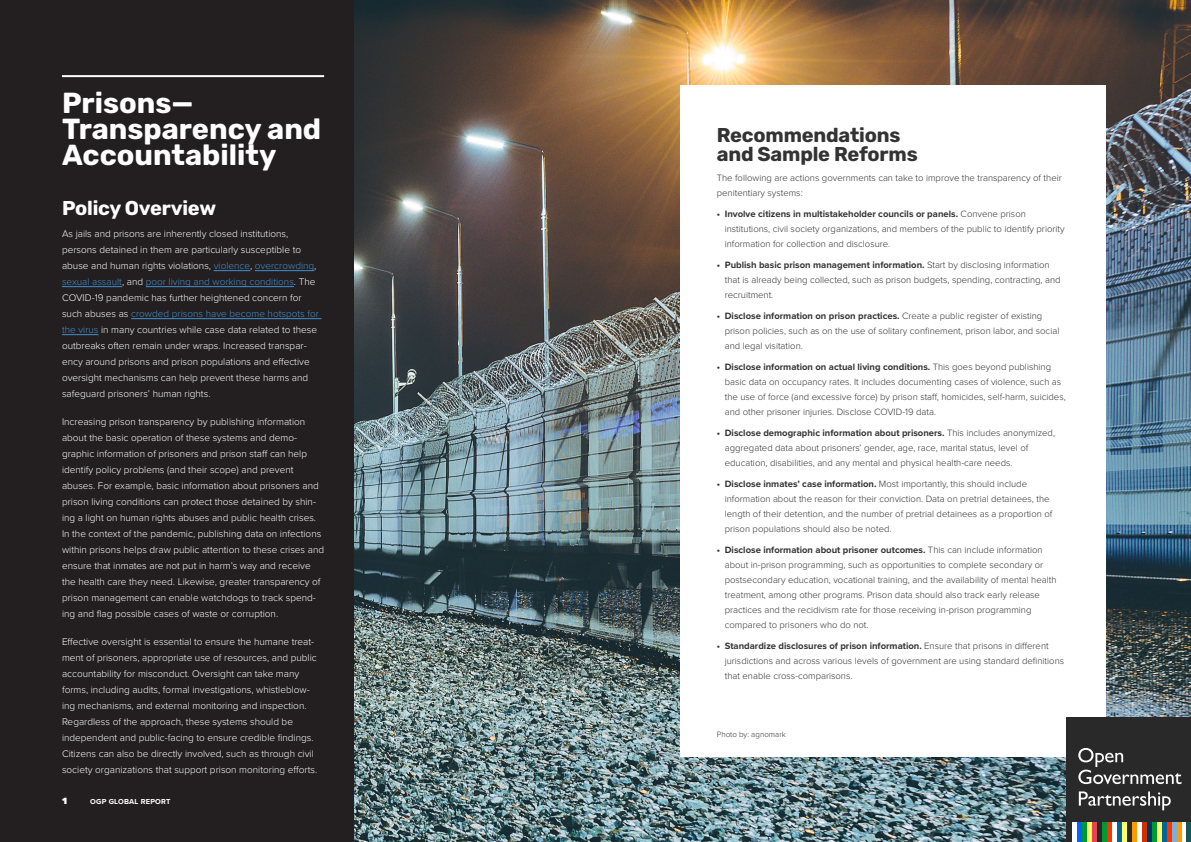
<style>
.page{position:relative;width:1191px;height:842px;background:#fff}
.page>*{position:absolute;margin:0;border:0;box-sizing:border-box;transform-origin:0 0}
.Key_Points_Heading{font:700 29px/26px "Rubik";color:#fff}
.Heading_3{font:700 20px/19px "Rubik";letter-spacing:-.01em;color:#323332}
.Heading_3-2{font:700 20px "Rubik";letter-spacing:-.01em;color:#fff}
.overview_text{font:300 10px/16px "Proxima Nova";color:#fff}
.Body_Copy{font:300 9.5px/15px "Proxima Nova";color:#323332}
.Body_Copy-2{font:900 9px "Rubik";color:#fff}
.Photo_Caption{font:300 8px "Proxima Nova";color:#323332}
.Body_Copy-3{font:700 7.5px "Proxima Nova";letter-spacing:.025em;color:#fff}
.s1{color:#428ecc}
.s2{font-weight:700}
</style>
<div class="page">
<img style="left:353px;top:0;width:838px;height:842px">
<div style="left:680px;top:85px;width:426px;height:672px;background:#fff"></div>
<div style="left:0;top:0;width:353px;height:842px;background:#231f20"></div>
<hr style="left:62px;top:75px;width:262px;height:2px;background:#fff">
<hr style="left:214px;top:270px;width:36px;height:1px;background:#428ecc">
<hr style="left:255px;top:270px;width:59px;height:1px;background:#428ecc">
<hr style="left:62px;top:286px;width:60px;height:1px;background:#428ecc">
<hr style="left:146px;top:286px;width:148px;height:1px;background:#428ecc">
<hr style="left:131px;top:318px;width:190px;height:1px;background:#428ecc">
<hr style="left:62px;top:334px;width:37px;height:1px;background:#428ecc">
<div style="left:1066px;top:717px;width:125px;height:125px;background:#292929"></div>
<div style="left:1071px;top:822px;width:5px;height:20px;background:#fff"></div>
<div style="left:1076px;top:822px;width:5px;height:20px;background:#06f"></div>
<div style="left:1081px;top:822px;width:5px;height:20px;background:#093"></div>
<div style="left:1086px;top:822px;width:5px;height:20px;background:#ff6"></div>
<div style="left:1091px;top:822px;width:5px;height:20px;background:#e94250"></div>
<div style="left:1101px;top:822px;width:5px;height:20px;background:#093"></div>
<div style="left:1106px;top:822px;width:5px;height:20px;background:#f30"></div>
<div style="left:1111px;top:822px;width:5px;height:20px;background:#fff"></div>
<div style="left:1116px;top:822px;width:5px;height:20px;background:#069"></div>
<div style="left:1121px;top:822px;width:5px;height:20px;background:#ff6"></div>
<div style="left:1131px;top:822px;width:5px;height:20px;background:#f90"></div>
<div style="left:1136px;top:822px;width:5px;height:20px;background:#fff"></div>
<div style="left:1141px;top:822px;width:5px;height:20px;background:#c30"></div>
<div style="left:1146px;top:822px;width:5px;height:20px;background:#036"></div>
<div style="left:1151px;top:822px;width:5px;height:20px;background:#093"></div>
<div style="left:1156px;top:822px;width:5px;height:20px;background:#ff6"></div>
<div style="left:1161px;top:822px;width:5px;height:20px;background:#069"></div>
<div style="left:1166px;top:822px;width:5px;height:20px;background:#f30"></div>
<div style="left:1171px;top:822px;width:5px;height:20px;background:#7fafd6"></div>
<div style="left:1176px;top:822px;width:5px;height:20px;background:#f90"></div>
<div style="left:1181px;top:822px;width:5px;height:20px;background:#fff"></div>
<div style="left:1186px;top:822px;width:5px;height:20px;background:#1a5453"></div>
<svg style="left:1078px;top:748px;width:103px;height:36px"></svg>
<svg style="left:1078px;top:791px;width:92px;height:19px"></svg>
<p class="Key_Points_Heading" style="left:62px;top:91px;width:261px">Prisons—<br>Transparency and<br>Accountability</p>
<p class="Heading_3-2" style="left:62px;top:197px;width:156px">Policy Overview</p>
<p class="overview_text" style="left:62px;top:225px;width:258px">As jails and prisons are inherently closed institutions, persons detained in them are particularly susceptible to abuse and human rights violations, <span class="s1">violence</span>, <span class="s1">overcrowding</span>, <span class="s1">sexual assault</span>, and <span class="s1">poor living and working conditions</span>. The COVID-19 pandemic has further heightened concern for such abuses as <span class="s1">crowded prisons have become hotspots for the virus</span> in many countries while case data related to these outbreaks often remain under wraps. Increased transpar&shy;ency around prisons and prison populations and effective oversight mechanisms can help prevent these harms and safeguard prisoners’ human rights.</p>
<p class="overview_text" style="left:62px;top:413px;width:263px">Increasing prison transparency by publishing information about the basic operation of these systems and demo&shy;graphic information of prisoners and prison staff can help identify policy problems (and their scope) and prevent abuses. For example, basic information about prisoners and prison living conditions can protect those detained by shin&shy;ing a light on human rights abuses and public health crises.<br>In the context of the pandemic, publishing data on infections within prisons helps draw public attention to these crises and ensure that inmates are not put in harm’s way and receive the health care they need. Likewise, greater transparency of prison management can enable watchdogs to track spend&shy;ing and flag possible cases of waste or corruption.</p>
<p class="overview_text" style="left:62px;top:633px;width:257px">Effective oversight is essential to ensure the humane treat&shy;ment of prisoners, appropriate use of resources, and public accountability for misconduct. Oversight can take many forms, including audits, formal investigations, whistleblow&shy;ing mechanisms, and external monitoring and inspection.<br>Regardless of the approach, these systems should be independent and public-facing to ensure credible findings.<br>Citizens can also be directly involved, such as through civil society organizations that support prison monitoring efforts.</p>
<p class="Body_Copy-2" style="left:62px;top:795px;width:7px">1</p>
<p class="Body_Copy-3" style="left:90px;top:795px;width:82px">OGP GLOBAL REPORT</p>
<p class="Heading_3" style="left:717px;top:126px;width:202px">Recommendations and Sample Reforms</p>
<p class="Body_Copy" style="left:717px;top:170px;width:346px">The following are actions governments can take to improve the transparency of their penitentiary systems:</p>
<p class="Body_Copy" style="left:725px;top:206px;width:341px;text-indent:-8px"><span class="s2">• Involve citizens in multistakeholder councils or panels.</span> Convene prison institutions, civil society organizations, and members of the public to identify priority information for collection and disclosure.</p>
<p class="Body_Copy" style="left:725px;top:257px;width:337px;text-indent:-8px"><span class="s2">• Publish basic prison management information.</span> Start by disclosing information that is already being collected, such as prison budgets, spending, contracting, and recruitment.</p>
<p class="Body_Copy" style="left:725px;top:308px;width:336px;text-indent:-8px"><span class="s2">• Disclose information on prison practices.</span> Create a public register of existing prison policies, such as on the use of solitary confinement, prison labor, and social and legal visitation.</p>
<p class="Body_Copy" style="left:725px;top:359px;width:342px;text-indent:-8px"><span class="s2">• Disclose information on actual living conditions.</span> This goes beyond publishing basic data on occupancy rates. It includes documenting cases of violence, such as the use of force (and excessive force) by prison staff, homicides, self-harm, suicides, and other prisoner injuries. Disclose COVID-19 data.</p>
<p class="Body_Copy" style="left:725px;top:425px;width:332px;text-indent:-8px"><span class="s2">• Disclose demographic information about prisoners.</span> This includes anonymized, aggregated data about prisoners’ gender, age, race, marital status, level of education, disabilities, and any mental and physical health-care needs.</p>
<p class="Body_Copy" style="left:725px;top:476px;width:329px;text-indent:-8px"><span class="s2">• Disclose inmates’ case information.</span> Most importantly, this should include information about the reason for their conviction. Data on pretrial detainees, the length of their detention, and the number of pretrial detainees as a proportion of prison populations should also be noted.</p>
<p class="Body_Copy" style="left:725px;top:542px;width:333px;text-indent:-8px"><span class="s2">• Disclose information about prisoner outcomes.</span> This can include information about in-prison programming, such as opportunities to complete secondary or postsecondary education, vocational training, and the availability of mental health treatment, among other programs. Prison data should also track early release practices and the recidivism rate for those receiving in-prison programming compared to prisoners who do not.</p>
<p class="Body_Copy" style="left:725px;top:638px;width:341px;text-indent:-8px"><span class="s2">• Standardize disclosures of prison information.</span> Ensure that prisons in different jurisdictions and across various levels of government are using standard definitions that enable cross-comparisons.</p>
<p class="Photo_Caption" style="left:717px;top:728px;width:71px">Photo by: agnomark</p>
</div>
